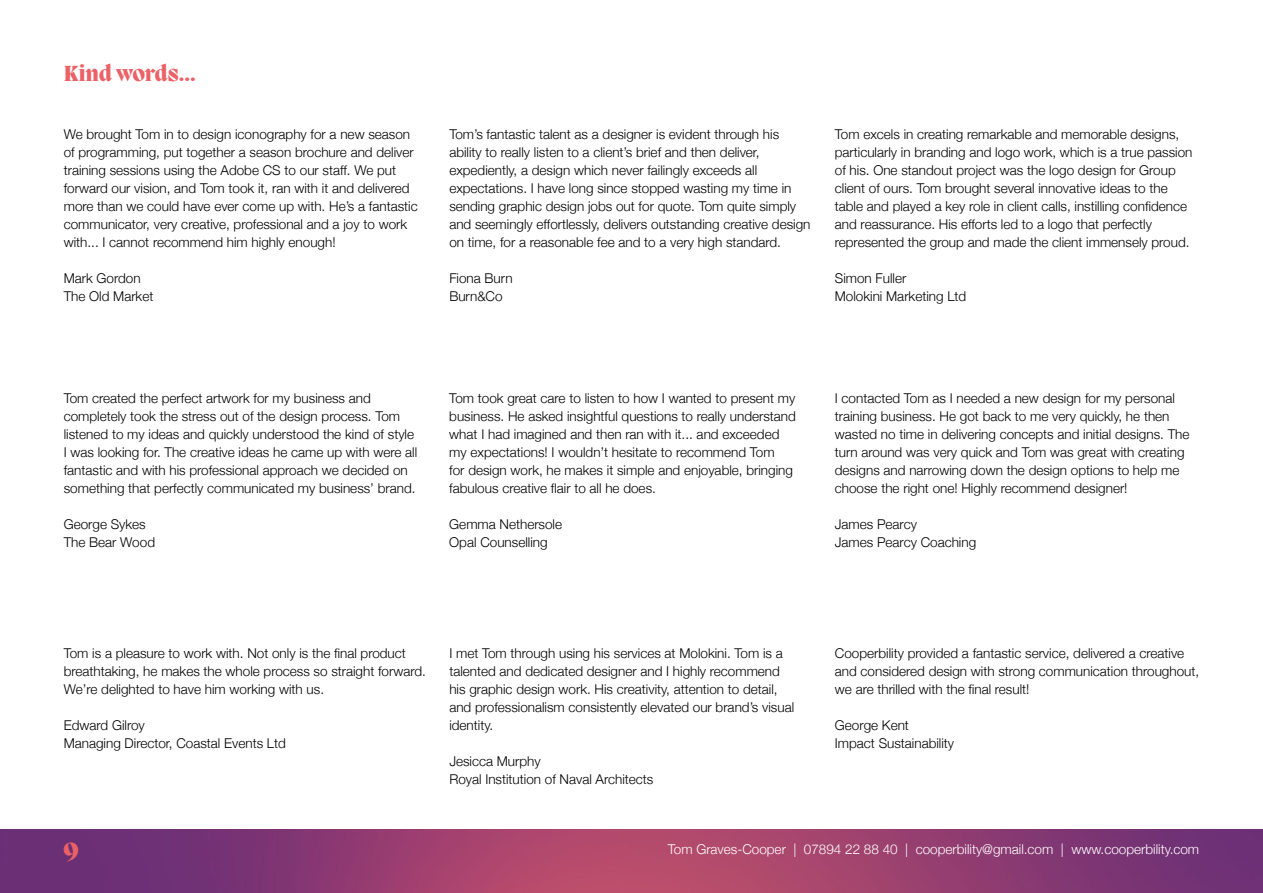
<style>
.page{position:relative;width:1263px;height:893px;background:#fff}
.page>*{position:absolute;margin:0;border:0;box-sizing:border-box;transform-origin:0 0}
.t1{font:800 27px "Migra";color:#ec6165}
.t2{font:800 22.5px "Migra";color:#ec6165}
.t3{font:300 13.5px/18px "Helvetica Neue";color:#000}
.t4{font:300 13.5px "Helvetica Neue";color:#fff}
</style>
<div class="page">
<img style="left:0;top:829px;width:1263px;height:64px">
<h2 class="t2" style="left:64px;top:59px;width:134px">Kind words...</h2>
<p class="t3" style="left:64px;top:124px;width:355px">We brought Tom in to design iconography for a new season of programming, put together a season brochure and deliver training sessions using the Adobe CS to our staff. We put forward our vision, and Tom took it, ran with it and delivered more than we could have ever come up with. He’s a fantastic communicator, very creative, professional and a joy to work with... I cannot recommend him highly enough!</p>
<p class="t3" style="left:64px;top:268px;width:91px">Mark Gordon<br>The Old Market</p>
<p class="t3" style="left:449px;top:124px;width:363px">Tom’s fantastic talent as a designer is evident through his ability to really listen to a client’s brief and then deliver, expediently, a design which never failingly exceeds all expectations. I have long since stopped wasting my time in sending graphic design jobs out for quote. Tom quite simply and seemingly effortlessly, delivers outstanding creative design on time, for a reasonable fee and to a very high standard.</p>
<p class="t3" style="left:449px;top:268px;width:65px">Fiona Burn<br>Burn&amp;Co</p>
<p class="t3" style="left:835px;top:124px;width:359px">Tom excels in creating remarkable and memorable designs, particularly in branding and logo work, which is a true passion of his. One standout project was the logo design for Group client of ours. Tom brought several innovative ideas to the table and played a key role in client calls, instilling confidence and reassurance. His efforts led to a logo that perfectly represented the group and made the client immensely proud.</p>
<p class="t3" style="left:835px;top:268px;width:133px">Simon Fuller<br>Molokini Marketing Ltd</p>
<p class="t3" style="left:64px;top:388px;width:355px">Tom created the perfect artwork for my business and completely took the stress out of the design process. Tom listened to my ideas and quickly understood the kind of style I was looking for. The creative ideas he came up with were all fantastic and with his professional approach we decided on something that perfectly communicated my business’ brand.</p>
<p class="t3" style="left:64px;top:514px;width:93px">George Sykes<br>The Bear Wood</p>
<p class="t3" style="left:449px;top:388px;width:348px">Tom took great care to listen to how I wanted to present my business. He asked insightful questions to really understand what I had imagined and then ran with it... and exceeded my expectations! I wouldn’t hesitate to recommend Tom<br>for design work, he makes it simple and enjoyable, bringing fabulous creative flair to all he does.</p>
<p class="t3" style="left:449px;top:514px;width:114px">Gemma Nethersole<br>Opal Counselling</p>
<p class="t3" style="left:835px;top:388px;width:356px">I contacted Tom as I needed a new design for my personal training business. He got back to me very quickly, he then wasted no time in delivering concepts and initial designs. The turn around was very quick and Tom was great with creating designs and narrowing down the design options to help me choose the right one! Highly recommend designer!</p>
<p class="t3" style="left:835px;top:514px;width:143px">James Pearcy<br>James Pearcy Coaching</p>
<p class="t3" style="left:64px;top:643px;width:364px">Tom is a pleasure to work with. Not only is the final product breathtaking, he makes the whole process so straight forward.<br>We’re delighted to have him working with us.</p>
<p class="t3" style="left:64px;top:715px;width:224px">Edward Gilroy<br>Managing Director, Coastal Events Ltd</p>
<p class="t3" style="left:449px;top:643px;width:346px">I met Tom through using his services at Molokini. Tom is a talented and dedicated designer and I highly recommend his graphic design work. His creativity, attention to detail, and professionalism consistently elevated our brand’s visual identity.</p>
<p class="t3" style="left:449px;top:751px;width:206px">Jesicca Murphy<br>Royal Institution of Naval Architects</p>
<p class="t3" style="left:835px;top:643px;width:366px">Cooperbility provided a fantastic service, delivered a creative and considered design with strong communication throughout, we are thrilled with the final result!</p>
<p class="t3" style="left:835px;top:715px;width:121px">George Kent<br>Impact Sustainability</p>
<h1 class="t1" style="left:63px;top:835px;width:17px">9</h1>
<p class="t4" style="left:668px;top:838px;width:533px">Tom Graves-Cooper | 07894 22 88 40 | cooperbility@gmail.com | www.cooperbility.com</p>
</div>
